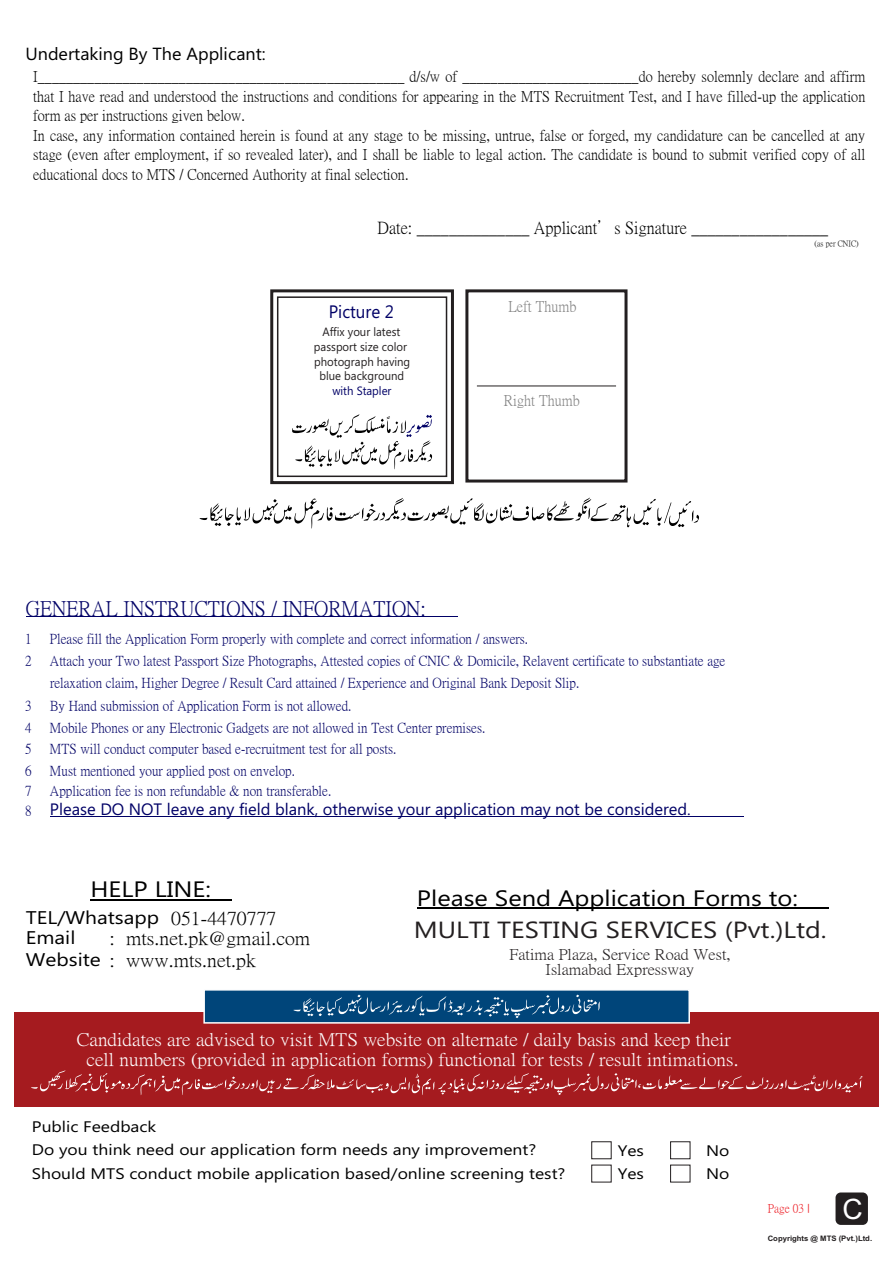
<style>
.page{position:relative;width:893px;height:1263px;background:#fff}
.page>*{position:absolute;margin:0;border:0;box-sizing:border-box;transform-origin:0 0}
.t1{font:28.2px "Arial";color:#fff}
.t2{font:23.4px "Ebrima";color:#231f20;scale:1.14 1}
.t3{font:22.35px "Ebrima";color:#000;scale:1.14 1}
.t4{font:21px "P Ming Li U";color:#006}
.t5{font:18.3px/19.6px "P Ming Li U";color:#000;scale:1.14 1}
.t6{font:18.3px/19.6px "Ebrima";color:#000;scale:1.14 1}
.t7{font:18px "Ebrima";color:#006;scale:.94 1}
.t8{font:17.85px/20px "P Ming Li U";color:#fff;text-align:center;scale:1.14 1}
.t9{font:17.55px "Ebrima";color:#000}
.t10{font:17.1px "P Ming Li U";color:#000}
.t11{font:16.5px "Ebrima";color:#006}
.t12{font:15.3px "Ebrima";color:#000;scale:1.14 1}
.t13{font:15px/19.5px "P Ming Li U";color:#000}
.t14{font:15px/15px "P Ming Li U";color:#231f20;text-align:center;scale:1.14 1}
.t15{font:15px "P Ming Li U";color:#808080}
.t16{font:13.8px/22.2px "P Ming Li U";color:#006}
.t17{font:12px/14.5px "Ebrima";color:#231f20;text-align:center;scale:.94 1}
.t18{font:12px "Ebrima";color:#006;scale:.94 1}
.t19{font:12px "P Ming Li U";color:#ed1c24}
.t20{font:8.25px "P Ming Li U";color:#000}
.t21{font:700 7.5px "Arial";color:#231f20}
.s1{font-family:"P Ming Li U";font-size:13.8px}
.s2{font-family:"Ebrima"}
</style>
<div class="page">
<div style="left:670px;top:1141px;width:20px;height:18px;border:1px solid #231f20"></div>
<div style="left:591px;top:1141px;width:21px;height:18px;border:1px solid #231f20"></div>
<hr style="left:50px;top:816px;width:693px;height:1px;background:#006">
<hr style="left:26px;top:616px;width:432px;height:1px;background:#006">
<hr style="left:417px;top:908px;width:411px;height:1px;background:#000">
<hr style="left:90px;top:899px;width:142px;height:1px;background:#000">
<div style="left:15px;top:1012px;width:864px;height:94px;background:#a51b1f"></div>
<div style="left:835px;top:1192px;width:33px;height:33px;background:#231f20;border-radius:5px"></div>
<svg style="left:203px;top:990px;width:487px;height:34px;background:#1f5988"></svg>
<svg style="left:31px;top:1070px;width:831px;height:25px"></svg>
<hr style="left:477px;top:386px;width:139px;height:1px;background:#231f20">
<svg style="left:200px;top:498px;width:499px;height:31px"></svg>
<svg style="left:270px;top:289px;width:184px;height:196px"></svg>
<div style="left:465px;top:289px;width:162px;height:193px;border:3px solid #231f20"></div>
<p class="t9" style="left:25px;top:47px;width:242px">Undertaking By The Applicant:</p>
<p class="t13" style="left:33px;top:67px;width:834px">I____________________________________________________ d/s/w of _________________________do hereby solemnly declare and affirm that I have read and understood the instructions and conditions for appearing in the MTS Recruitment Test, and I have filled-up the application form as per instructions given below.<br>In case, any information contained herein is found at any stage to be missing, untrue, false or forged, my candidature can be cancelled at any stage (even after employment, if so revealed later), and I shall be liable to legal action. The candidate is bound to submit verified copy of all educational docs to MTS / Concerned Authority at final selection.</p>
<p class="t10" style="left:377px;top:220px;width:452px">Date: ______________ Applicant’s Signature _________________</p>
<p class="t7" style="left:329px;top:304px;width:71px">Picture 2</p>
<p class="t17" style="left:314px;top:326px;width:104px">Affix your latest passport size color photograph having blue background</p>
<p class="t18" style="left:332px;top:386px;width:64px">with Stapler</p>
<h3 class="t4" style="left:26px;top:598px;width:402px">GENERAL INSTRUCTIONS / INFORMATION:</h3>
<p class="t15" style="left:508px;top:299px;width:70px">Left Thumb</p>
<p class="t15" style="left:504px;top:393px;width:77px">Right Thumb</p>
<p class="t16" style="left:25px;top:628px;width:8px">1</p>
<p class="t16" style="left:50px;top:628px;width:480px">Please fill the Application Form properly with complete and correct information / answers.</p>
<p class="t16" style="left:25px;top:650px;width:8px">2</p>
<p class="t16" style="left:25px;top:694px;width:8px">3</p>
<p class="t16" style="left:50px;top:694px;width:303px">By Hand submission of Application Form is not allowed.</p>
<p class="t16" style="left:25px;top:717px;width:8px">4</p>
<p class="t16" style="left:50px;top:717px;width:437px">Mobile Phones or any Electronic Gadgets are not allowed in Test Center premises.</p>
<p class="t16" style="left:50px;top:650px;width:677px">Attach your Two latest Passport Size Photographs, Attested copies of CNIC &amp; Domicile, Relavent certificate to substantiate age relaxation claim, Higher Degree / Result Card attained / Experience and Original Bank Deposit Slip.</p>
<p class="t16" style="left:25px;top:738px;width:8px">5</p>
<p class="t16" style="left:50px;top:738px;width:348px">MTS will conduct computer based e-recruitment test for all posts.</p>
<p class="t16" style="left:25px;top:759px;width:8px">6</p>
<p class="t16" style="left:50px;top:759px;width:247px">Must mentioned your applied post on envelop.</p>
<p class="t16" style="left:25px;top:779px;width:8px">7</p>
<p class="t16" style="left:50px;top:779px;width:283px">Application fee is non refundable &amp; non transferable.</p>
<p class="t11" style="left:25px;top:803px;width:667px"><span class="s1">8</span> Please DO NOT leave any field blank, otherwise your application may not be considered.</p>
<p class="t20" style="left:815px;top:239px;width:46px">(as per CNIC)</p>
<h3 class="t3" style="left:90px;top:881px;width:107px">HELP LINE:</h3>
<h3 class="t3" style="left:417px;top:889px;width:336px">Please Send Application Forms to:</h3>
<p class="t6" style="left:26px;top:910px;width:118px">TEL/Whatsapp<br>Email</p>
<p class="t5" style="left:110px;top:909px;width:178px;text-indent:62px">051-4470777<br>: mts.net.pk@gmail.com</p>
<h2 class="t2" style="left:414px;top:921px;width:364px">MULTI TESTING SERVICES (Pvt.)Ltd.</h2>
<p class="t14" style="left:509px;top:947px;width:195px">Fatima Plaza, Service Road West,<br>Islamabad Expressway</p>
<p class="t5" style="left:26px;top:951px;width:203px"><span class="s2">Website</span> : www.mts.net.pk</p>
<p class="t8" style="left:77px;top:1029px;width:582px">Candidates are advised to visit MTS website on alternate / daily basis and keep their cell numbers (provided in application forms) functional for tests / result intimations.</p>
<p class="t12" style="left:32px;top:1121px;width:111px">Public Feedback</p>
<p class="t12" style="left:32px;top:1144px;width:444px">Do you think need our application form needs any improvement?</p>
<p class="t12" style="left:618px;top:1144px;width:25px">Yes</p>
<p class="t12" style="left:706px;top:1144px;width:22px">No</p>
<p class="t12" style="left:32px;top:1167px;width:469px">Should MTS conduct mobile application based/online screening test?</p>
<p class="t12" style="left:618px;top:1168px;width:25px">Yes</p>
<p class="t12" style="left:706px;top:1168px;width:22px">No</p>
<p class="t19" style="left:768px;top:1202px;width:43px">Page 03 |</p>
<h1 class="t1" style="left:842px;top:1198px;width:22px">C</h1>
<p class="t21" style="left:768px;top:1236px;width:106px">Copyrights @ MTS (Pvt.)Ltd.</p>
</div>
